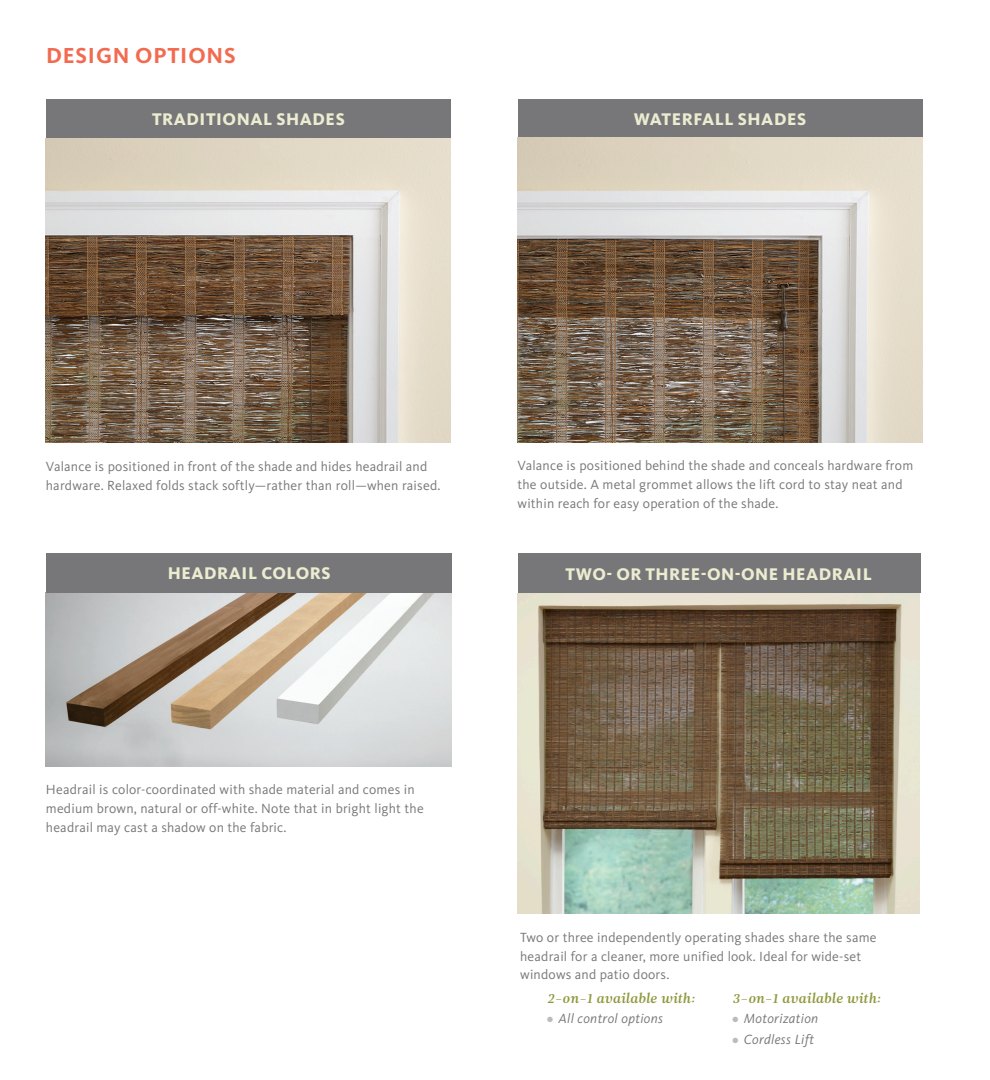
<style>
.page{position:relative;width:990px;height:1080px;background:#fff}
.page>*{position:absolute;margin:0;border:0;box-sizing:border-box;transform-origin:0 0}
.Body_A-Head{font:700 22.5px "Kievit OT";letter-spacing:.035em;color:#f26b50}
.TECH_PANEL{font:800 17.5px "Kievit OT";letter-spacing:.03em;color:#ececd0}
.TECH_TEXT{font:13.75px/18.8px "Kievit OT";letter-spacing:.015em;color:#77777a}
.t1{font:italic 13.75px "Kievit OT";letter-spacing:.025em;color:#77777a}
.TECH_TEXT-2{font:13.75px "Leitura News Italic 3";letter-spacing:.015em;color:#90993e}
.s1{color:#babbba}
</style>
<div class="page">
<div style="left:46px;top:99px;width:405px;height:39px;background:#77777a"></div>
<div style="left:518px;top:99px;width:405px;height:39px;background:#77777a"></div>
<img style="left:46px;top:593px;width:406px;height:174px">
<div style="left:46px;top:553px;width:406px;height:40px;background:#77777a"></div>
<img style="left:518px;top:593px;width:402px;height:321px">
<div style="left:518px;top:553px;width:403px;height:40px;background:#77777a"></div>
<img style="left:46px;top:138px;width:405px;height:305px">
<img style="left:518px;top:138px;width:405px;height:305px">
<p class="Body_A-Head" style="left:46px;top:42px;width:191px">DESIGN OPTIONS</p>
<p class="TECH_PANEL" style="left:152px;top:108px;width:194px">TRADITIONAL SHADES</p>
<p class="TECH_PANEL" style="left:634px;top:108px;width:174px">WATERFALL SHADES</p>
<p class="TECH_TEXT" style="left:46px;top:457px;width:396px">Valance is positioned in front of the shade and hides headrail and hardware. Relaxed folds stack softly—rather than roll—when raised.</p>
<p class="TECH_TEXT" style="left:518px;top:456px;width:397px">Valance is positioned behind the shade and conceals hardware from the outside. A metal grommet allows the lift cord to stay neat and within reach for easy operation of the shade.</p>
<p class="TECH_PANEL" style="left:168px;top:563px;width:164px">HEADRAIL COLORS</p>
<p class="TECH_TEXT" style="left:46px;top:780px;width:379px">Headrail is color-coordinated with shade material and comes in medium brown, natural or off-white. Note that in bright light the headrail may cast a shadow on the fabric.</p>
<p class="TECH_PANEL" style="left:565px;top:563px;width:308px">TWO- OR THREE-ON-ONE HEADRAIL</p>
<p class="TECH_TEXT" style="left:520px;top:928px;width:358px">Two or three independently operating shades share the same headrail for a cleaner, more unified look. Ideal for wide-set windows and patio doors.</p>
<p class="TECH_TEXT-2" style="left:547px;top:990px;width:149px">2-on-1 available with:</p>
<p class="t1" style="left:547px;top:1010px;width:117px"><span class="s1">●</span> All control options</p>
<p class="TECH_TEXT-2" style="left:733px;top:990px;width:150px">3-on-1 available with:</p>
<p class="t1" style="left:733px;top:1010px;width:87px"><span class="s1">●</span> Motorization</p>
<p class="t1" style="left:733px;top:1031px;width:83px"><span class="s1">●</span> Cordless Lift</p>
</div>
